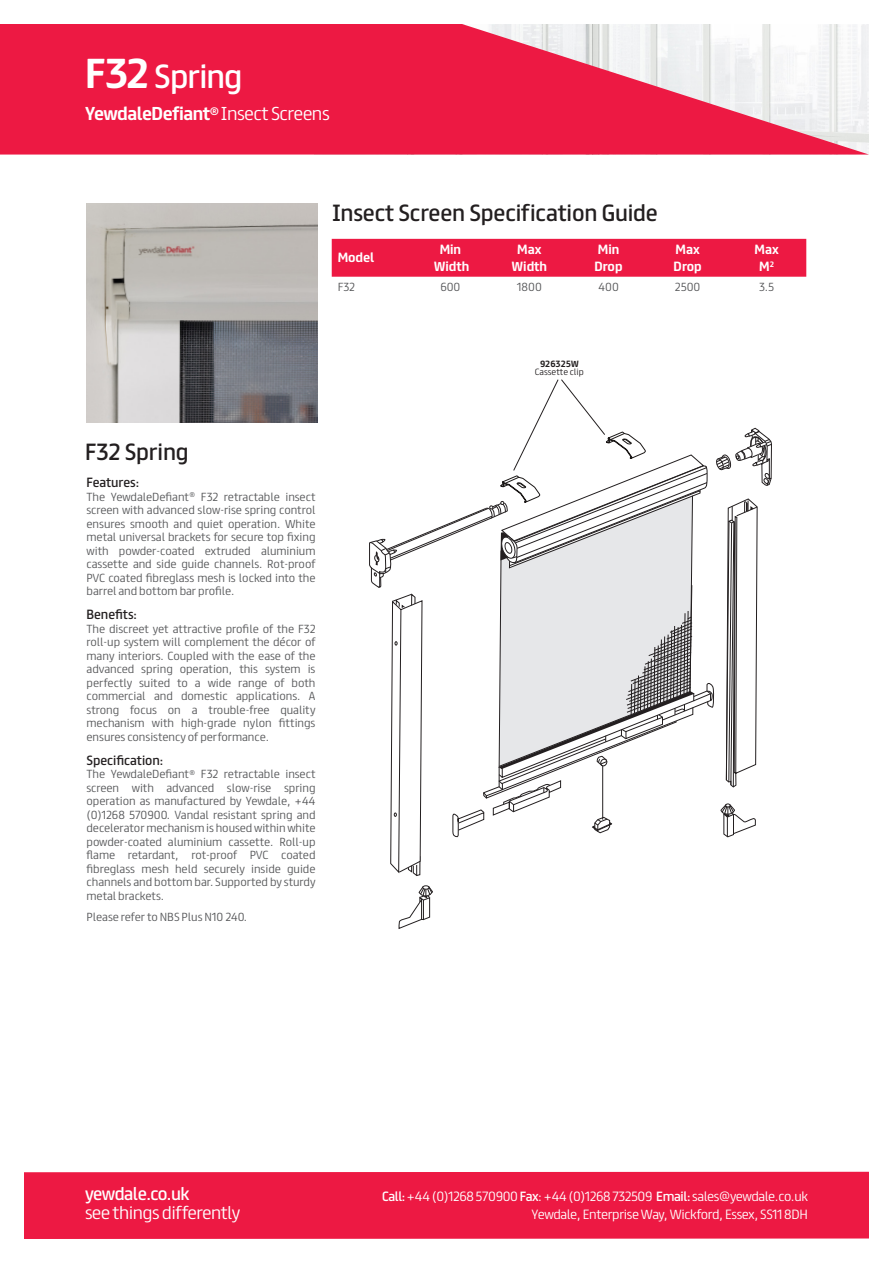
<style>
.page{position:relative;width:893px;height:1263px;background:#fff}
.page>*{position:absolute;margin:0;border:0;box-sizing:border-box;transform-origin:0 0}
.t1{font:30px "FS Truman";letter-spacing:-.03em;color:#fff}
.t2{font:21px "FS Truman";letter-spacing:-.01em;color:#231f20}
.t3{font:700 16.8px "FS Truman";letter-spacing:-.03em;color:#fff}
.t4{font:300 16.2px "FS Truman";letter-spacing:-.03em;color:#fff}
.t5{font:16.2px "FS Truman";letter-spacing:-.03em;color:#fff}
.t6{font:300 12px "FS Truman";letter-spacing:-.03em;color:#fff}
.t7{font:700 12px/16.5px "FS Truman";letter-spacing:-.005em;color:#fff;text-align:center}
.t8{font:12px "FS Truman";letter-spacing:-.005em;color:#231f20}
.t9{font:300 10.5px/13.5px "FS Truman";letter-spacing:-.005em;color:#57585a;text-align:justify}
.t10{font:300 8.1px/8.1px "FS Truman";color:#231f20;text-align:center}
.s1{font-weight:700;font-size:37.5px}
.s2{font-weight:300}
.s3{font-weight:700}
.s4{font-weight:400}
</style>
<div class="page">
<div style="left:24px;top:1172px;width:845px;height:67px;background:#ed1943"></div>
<svg style="left:0;top:24px;width:869px;height:131px;background:#ed4c6c"></svg>
<div style="left:332px;top:239px;width:474px;height:38px;background:#ed1943"></div>
<svg style="left:399px;top:886px;width:34px;height:42px"></svg>
<svg style="left:369px;top:379px;width:403px;height:497px"></svg>
<img style="left:87px;top:204px;width:230px;height:218px">
<p class="t1" style="left:85px;top:50px;width:159px"><span class="s1">F32</span> Spring</p>
<p class="t3" style="left:85px;top:99px;width:246px">YewdaleDefiant<sup>®</sup> <span class="s2">Insect Screens</span></p>
<p class="t2" style="left:332px;top:194px;width:328px">Insect Screen Specification Guide</p>
<p class="t7" style="left:338px;top:248px;width:38px">Model</p>
<p class="t7" style="left:434px;top:240px;width:37px">Min<br>Width</p>
<p class="t7" style="left:512px;top:240px;width:37px">Max<br>Width</p>
<p class="t7" style="left:594px;top:240px;width:30px;text-align:left">Min<br>Drop</p>
<p class="t7" style="left:674px;top:240px;width:30px;text-align:left">Max<br>Drop</p>
<p class="t7" style="left:755px;top:240px;width:26px">Max<br>M<sup>2</sup></p>
<p class="t9" style="left:338px;top:280px;width:19px">F32</p>
<p class="t9" style="left:440px;top:280px;width:22px">600</p>
<p class="t9" style="left:517px;top:280px;width:26px">1800</p>
<p class="t9" style="left:598px;top:280px;width:22px">400</p>
<p class="t9" style="left:675px;top:280px;width:27px">2500</p>
<p class="t9" style="left:759px;top:280px;width:17px">3.5</p>
<p class="t2" style="left:85px;top:433px;width:105px">F32 Spring</p>
<p class="t8" style="left:87px;top:472px;width:54px">Features:</p>
<p class="t9" style="left:87px;top:489px;width:230px">The YewdaleDefiant<sup>®</sup> F32 retractable insect screen with advanced slow-rise spring control ensures smooth and quiet operation. White metal universal brackets for secure top fixing with powder-coated extruded aluminium cassette and side guide channels. Rot-proof PVC coated fibreglass mesh is locked into the barrel and bottom bar profile.</p>
<p class="t8" style="left:87px;top:604px;width:52px">Benefits:</p>
<p class="t9" style="left:87px;top:621px;width:230px">The discreet yet attractive profile of the F32 roll-up system will complement the décor of many interiors. Coupled with the ease of the advanced spring operation, this system is perfectly suited to a wide range of both commercial and domestic applications. A strong focus on a trouble-free quality mechanism with high-grade nylon fittings ensures consistency of performance.</p>
<p class="t8" style="left:87px;top:750px;width:78px">Specification:</p>
<p class="t9" style="left:87px;top:767px;width:230px">The YewdaleDefiant<sup>®</sup> F32 retractable insect screen with advanced slow-rise spring operation as manufactured by Yewdale, +44 (0)1268 570900. Vandal resistant spring and decelerator mechanism is housed within white powder-coated aluminium cassette. Roll-up flame retardant, rot-proof PVC coated fibreglass mesh held securely inside guide channels and bottom bar. Supported by sturdy metal brackets.</p>
<p class="t9" style="left:87px;top:909px;width:162px">Please refer to NBS Plus N10 240.</p>
<p class="t10" style="left:535px;top:359px;width:51px"><span class="s3">926325W<br></span>Cassette clip</p>
<p class="t5" style="left:85px;top:1179px;width:106px">yewdale.co.uk</p>
<p class="t4" style="left:85px;top:1198px;width:157px">see things differently</p>
<p class="t6" style="left:382px;top:1186px;width:427px"><span class="s4">Call:</span> +44 (0)1268 570900 <span class="s4">Fax</span>: +44 (0)1268 732509 <span class="s4">Email:</span> sales@yewdale.co.uk</p>
<p class="t6" style="left:532px;top:1204px;width:278px">Yewdale, Enterprise Way, Wickford, Essex, SS11 8DH</p>
</div>
